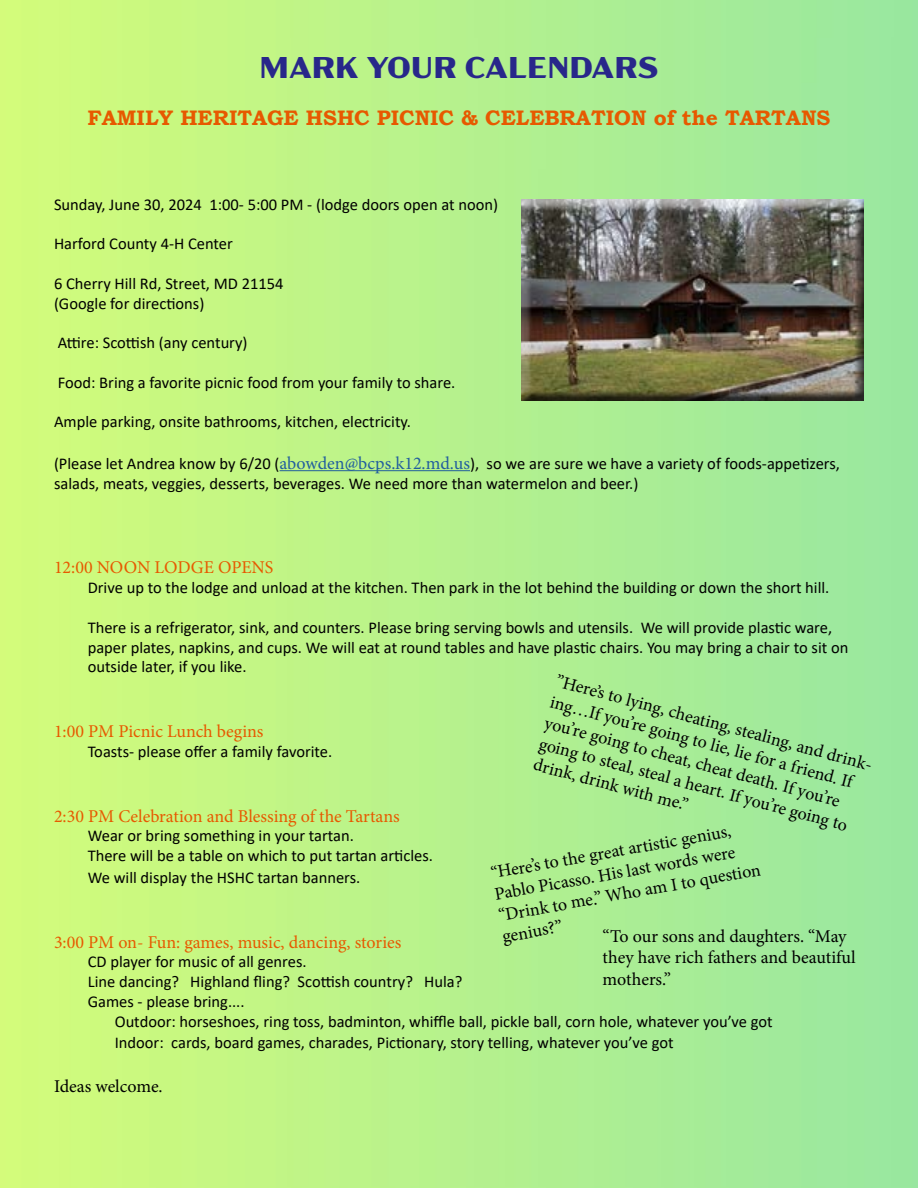
<style>
.page{position:relative;width:918px;height:1188px;background:#fff}
.page>*{position:absolute;margin:0;border:0;box-sizing:border-box;transform-origin:0 0}
.t1{font:700 expanded 30px "Acme Gothic";color:#28278a}
.t2{font:700 21px "Bookman Old Style";color:#e75900}
.t3{font:18px/21.6px "Minion Pro";letter-spacing:-.005em;color:#000}
.t4{font:18px "Minion Pro";color:#e75900}
.t5{font:16.5px/19.8px "Calibri";color:#000}
.s1{font-family:"Minion Pro";font-size:18px;color:#215e9e}
</style>
<div class="page">
<hr style="left:280px;top:470px;width:190px;height:1px;background:#215e9e">
<div style="left:510px;top:189px;width:362px;height:213px;background:#fff;opacity:.75"></div>
<div style="left:515px;top:193px;width:360px;height:209px;background:#000;opacity:.75"></div>
<h1 class="t1" style="left:260px;top:45px;width:400px">MARK YOUR CALENDARS</h1>
<p class="t2" style="left:88px;top:103px;width:744px">FAMILY HERITAGE HSHC PICNIC &amp; CELEBRATION of the TARTANS</p>
<p class="t5" style="left:54px;top:194px;width:446px">Sunday, June 30, 2024 1:00- 5:00 PM - (lodge doors open at noon)</p>
<p class="t5" style="left:54px;top:234px;width:180px">Harford County 4-H Center</p>
<p class="t5" style="left:54px;top:273px;width:231px">6 Cherry Hill Rd, Street, MD 21154 (Google for directions)</p>
<p class="t5" style="left:58px;top:333px;width:191px">Attire: Scottish (any century)</p>
<p class="t5" style="left:58px;top:372px;width:399px">Food: Bring a favorite picnic food from your family to share.</p>
<p class="t5" style="left:54px;top:412px;width:359px">Ample parking, onsite bathrooms, kitchen, electricity.</p>
<p class="t5" style="left:54px;top:453px;width:788px">(Please let Andrea know by 6/20 (<span class="s1">abowden@bcps.k12.md.us</span>), so we are sure we have a variety of foods-appetizers, salads, meats, veggies, desserts, beverages. We need more than watermelon and beer.)</p>
<p class="t4" style="left:54px;top:555px;width:221px">12:00 NOON LODGE OPENS</p>
<p class="t5" style="left:88px;top:577px;width:743px">Drive up to the lodge and unload at the kitchen. Then park in the lot behind the building or down the short hill.</p>
<p class="t5" style="left:88px;top:617px;width:762px">There is a refrigerator, sink, and counters. Please bring serving bowls and utensils. We will provide plastic ware, paper plates, napkins, and cups. We will eat at round tables and have plastic chairs. You may bring a chair to sit on outside later, if you like.</p>
<p class="t3" style="left:559px;top:670px;width:331px;rotate:15deg">”Here’s to lying, cheating, stealing, and drink&shy;ing…If you’re going to lie, lie for a friend. If you’re going to cheat, cheat death. If you’re going to steal, steal a heart. If you’re going to drink, drink with me.”</p>
<p class="t3" style="left:489px;top:862px;width:267px;rotate:-10deg">“Here’s to the great artistic genius,<br>Pablo Picasso. His last words were “Drink to me.” Who am I to question genius?”</p>
<p class="t4" style="left:54px;top:719px;width:211px">1:00 PM Picnic Lunch begins</p>
<p class="t5" style="left:88px;top:741px;width:246px">Toasts- please offer a family favorite.</p>
<p class="t4" style="left:54px;top:804px;width:347px">2:30 PM Celebration and Blessing of the Tartans</p>
<p class="t5" style="left:88px;top:826px;width:347px">Wear or bring something in your tartan.<br>There will be a table on which to put tartan articles.</p>
<p class="t5" style="left:88px;top:867px;width:274px">We will display the HSHC tartan banners.</p>
<p class="t3" style="left:603px;top:925px;width:255px">“To our sons and daughters. “May they have rich fathers and beautiful mothers.”</p>
<p class="t4" style="left:54px;top:930px;width:349px">3:00 PM on- Fun: games, music, dancing, stories</p>
<p class="t5" style="left:88px;top:952px;width:376px">CD player for music of all genres.<br>Line dancing? Highland fling? Scottish country? Hula?<br>Games - please bring....</p>
<p class="t5" style="left:115px;top:1010px;width:659px;line-height:21.6px">Outdoor: horseshoes, ring toss, badminton, whiffle ball, pickle ball, corn hole, whatever you’ve got<br>Indoor: cards, board games, charades, Pictionary, story telling, whatever you’ve got</p>
<p class="t3" style="left:54px;top:1075px;width:110px">Ideas welcome.</p>
</div>
